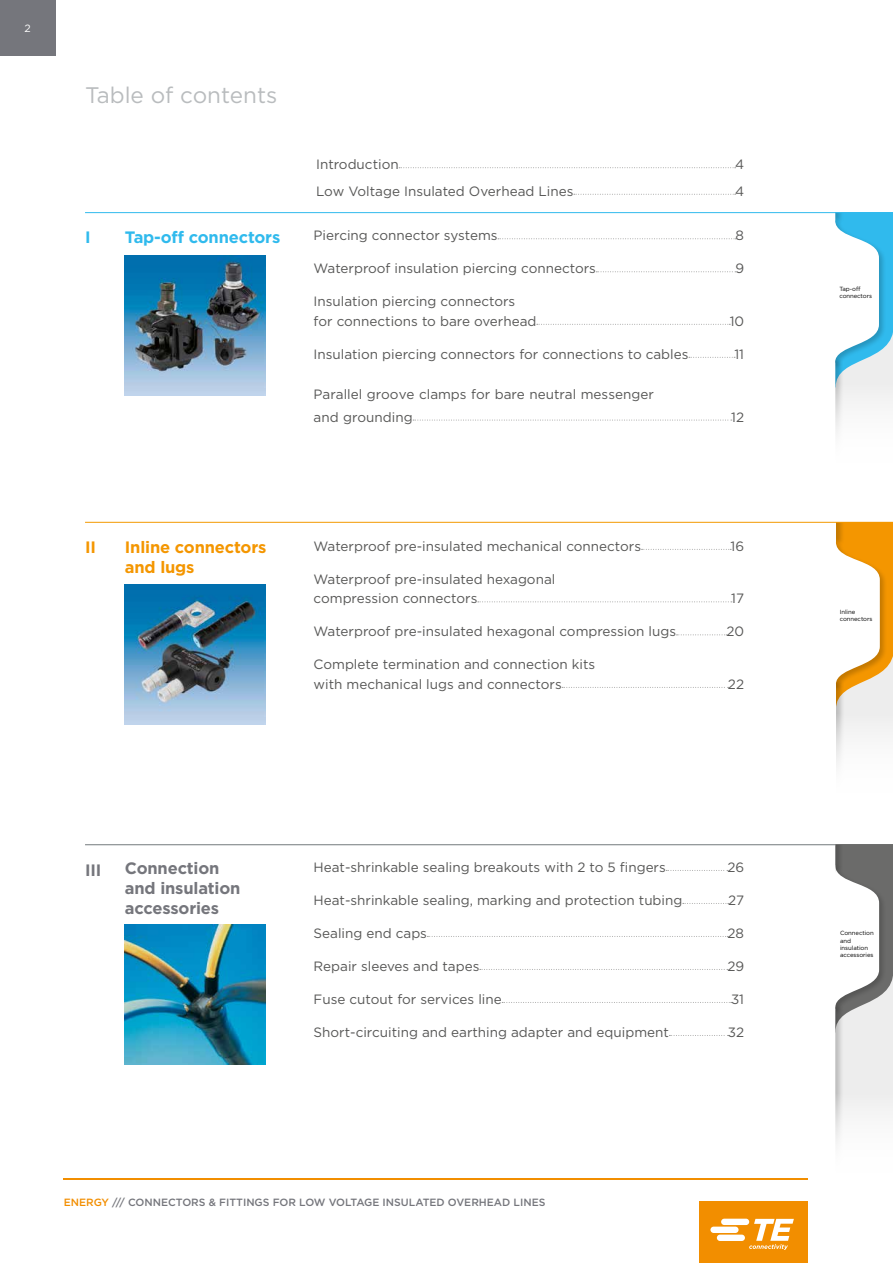
<style>
.page{position:relative;width:893px;height:1263px;background:#fff}
.page>*{position:absolute;margin:0;border:0;box-sizing:border-box;transform-origin:0 0}
.t1{font:22.5px "Gotham";color:#b9bcbe}
.t2{font:700 16.5px/19.8px "Gotham";letter-spacing:-.01em;color:#75767c}
.t3{font:700 16.5px/19.8px "Gotham";letter-spacing:-.01em;color:#f49600}
.t4{font:700 16.5px "Gotham";letter-spacing:-.01em;color:#30baed}
.t5{font:13.5px/19.5px "Gotham";color:#575756}
.t6{font:500 10.5px "Gotham";color:#75767c}
.t7{font:10.5px "Gotham";color:#fff}
.t8{font:6px/7.2px "Gotham";letter-spacing:-.01em;color:#000}
.s1{color:#f28e00}
</style>
<div class="page">
<svg style="left:498px;top:238px;width:238px;height:1px"></svg>
<svg style="left:596px;top:271px;width:140px;height:1px"></svg>
<svg style="left:537px;top:324px;width:193px;height:1px"></svg>
<svg style="left:689px;top:357px;width:46px;height:1px"></svg>
<svg style="left:413px;top:420px;width:319px;height:1px"></svg>
<svg style="left:641px;top:549px;width:90px;height:1px"></svg>
<svg style="left:478px;top:601px;width:254px;height:1px"></svg>
<svg style="left:676px;top:634px;width:51px;height:1px"></svg>
<svg style="left:562px;top:687px;width:167px;height:1px"></svg>
<svg style="left:666px;top:870px;width:62px;height:1px"></svg>
<svg style="left:683px;top:903px;width:46px;height:1px"></svg>
<svg style="left:427px;top:936px;width:301px;height:1px"></svg>
<svg style="left:480px;top:969px;width:248px;height:1px"></svg>
<svg style="left:502px;top:1002px;width:230px;height:1px"></svg>
<svg style="left:669px;top:1035px;width:59px;height:1px"></svg>
<div style="left:836px;top:213px;width:57px;height:255px;background:#fafafa"></div>
<svg style="left:836px;top:213px;width:57px;height:175px"></svg>
<div style="left:836px;top:213px;width:8px;height:12px;background:#000;opacity:.2"></div>
<div style="left:836px;top:358px;width:8px;height:110px;background:#000;opacity:.2"></div>
<div style="left:836px;top:522px;width:57px;height:276px;background:#f9f9f9"></div>
<svg style="left:836px;top:523px;width:57px;height:186px"></svg>
<div style="left:836px;top:679px;width:8px;height:119px;background:#000;opacity:.2"></div>
<hr style="left:836px;top:684px;width:1px;height:114px;background:#fff">
<hr style="left:85px;top:522px;width:808px;height:1px;background:#f39900">
<hr style="left:85px;top:844px;width:808px;height:1px;background:#73797c">
<hr style="left:85px;top:212px;width:808px;height:1px;background:#30baed">
<svg style="left:836px;top:845px;width:57px;height:333px;fill:#eee"></svg>
<svg style="left:836px;top:845px;width:57px;height:170px"></svg>
<div style="left:836px;top:845px;width:8px;height:28px;background:#626261"></div>
<div style="left:836px;top:1003px;width:8px;height:175px;background:#000;opacity:.2"></div>
<div style="left:0;top:0;width:55px;height:55px;background:#75767c"></div>
<hr style="left:64px;top:1178px;width:744px;height:1px;background:#f28e00">
<div style="left:700px;top:1201px;width:108px;height:62px;background:#f28e00"></div>
<svg style="left:710px;top:1219px;width:84px;height:31px"></svg>
<svg style="left:399px;top:167px;width:337px;height:1px"></svg>
<svg style="left:574px;top:194px;width:162px;height:1px"></svg>
<img style="left:125px;top:255px;width:140px;height:141px">
<img style="left:125px;top:584px;width:140px;height:140px">
<img style="left:125px;top:924px;width:140px;height:141px">
<p class="t7" style="left:24px;top:21px;width:8px">2</p>
<h1 class="t1" style="left:85px;top:81px;width:194px">Table of contents</h1>
<p class="t5" style="left:316px;top:154px;width:84px">Introduction</p>
<p class="t5" style="left:735px;top:154px;width:11px">4</p>
<p class="t5" style="left:316px;top:181px;width:259px">Low Voltage Insulated Overhead Lines</p>
<p class="t5" style="left:735px;top:181px;width:11px">4</p>
<p class="t4" style="left:85px;top:226px;width:7px">I</p>
<p class="t4" style="left:125px;top:226px;width:157px">Tap-off connectors</p>
<p class="t5" style="left:314px;top:225px;width:185px">Piercing connector systems</p>
<p class="t5" style="left:736px;top:225px;width:10px">8</p>
<p class="t5" style="left:314px;top:258px;width:284px">Waterproof insulation piercing connectors</p>
<p class="t5" style="left:735px;top:258px;width:10px">9</p>
<p class="t5" style="left:314px;top:291px;width:224px">Insulation piercing connectors for connections to bare overhead</p>
<p class="t5" style="left:730px;top:311px;width:16px">10</p>
<p class="t5" style="left:314px;top:344px;width:376px">Insulation piercing connectors for connections to cables</p>
<p class="t5" style="left:734px;top:344px;width:11px">11</p>
<p class="t5" style="left:314px;top:383px;width:342px;line-height:22.5px">Parallel groove clamps for bare neutral messenger and grounding</p>
<p class="t5" style="left:731px;top:407px;width:14px">12</p>
<p class="t3" style="left:85px;top:537px;width:12px">II</p>
<p class="t3" style="left:125px;top:537px;width:143px">Inline connectors and lugs</p>
<p class="t5" style="left:314px;top:536px;width:329px">Waterproof pre-insulated mechanical connectors</p>
<p class="t5" style="left:731px;top:536px;width:15px">16</p>
<p class="t5" style="left:314px;top:569px;width:243px">Waterproof pre-insulated hexagonal compression connectors</p>
<p class="t5" style="left:731px;top:588px;width:14px">17</p>
<p class="t5" style="left:314px;top:621px;width:364px">Waterproof pre-insulated hexagonal compression lugs</p>
<p class="t5" style="left:726px;top:621px;width:19px">20</p>
<p class="t5" style="left:314px;top:654px;width:283px">Complete termination and connection kits with mechanical lugs and connectors</p>
<p class="t5" style="left:728px;top:674px;width:18px">22</p>
<p class="t2" style="left:85px;top:860px;width:18px">III</p>
<p class="t2" style="left:125px;top:858px;width:117px">Connection and insulation accessories</p>
<p class="t5" style="left:314px;top:857px;width:354px">Heat-shrinkable sealing breakouts with 2 to 5 fingers</p>
<p class="t5" style="left:727px;top:857px;width:18px">26</p>
<p class="t5" style="left:314px;top:890px;width:370px">Heat-shrinkable sealing, marking and protection tubing</p>
<p class="t5" style="left:728px;top:890px;width:17px">27</p>
<p class="t5" style="left:314px;top:923px;width:115px">Sealing end caps</p>
<p class="t5" style="left:728px;top:923px;width:18px">28</p>
<p class="t5" style="left:314px;top:956px;width:167px">Repair sleeves and tapes</p>
<p class="t5" style="left:727px;top:956px;width:18px">29</p>
<p class="t5" style="left:314px;top:989px;width:190px">Fuse cutout for services line</p>
<p class="t5" style="left:731px;top:989px;width:15px">31</p>
<p class="t5" style="left:314px;top:1022px;width:357px">Short-circuiting and earthing adapter and equipment</p>
<p class="t5" style="left:728px;top:1022px;width:18px">32</p>
<p class="t6" style="left:64px;top:1195px;width:483px"><span class="s1">ENERGY</span> /// CONNECTORS &amp; FITTINGS FOR LOW VOLTAGE INSULATED OVERHEAD LINES</p>
<p class="t8" style="left:839px;top:285px;width:34px">Tap-off connectors</p>
<p class="t8" style="left:840px;top:608px;width:34px">Inline connectors</p>
<p class="t8" style="left:840px;top:929px;width:35px">Connection and insulation accessories</p>
</div>
